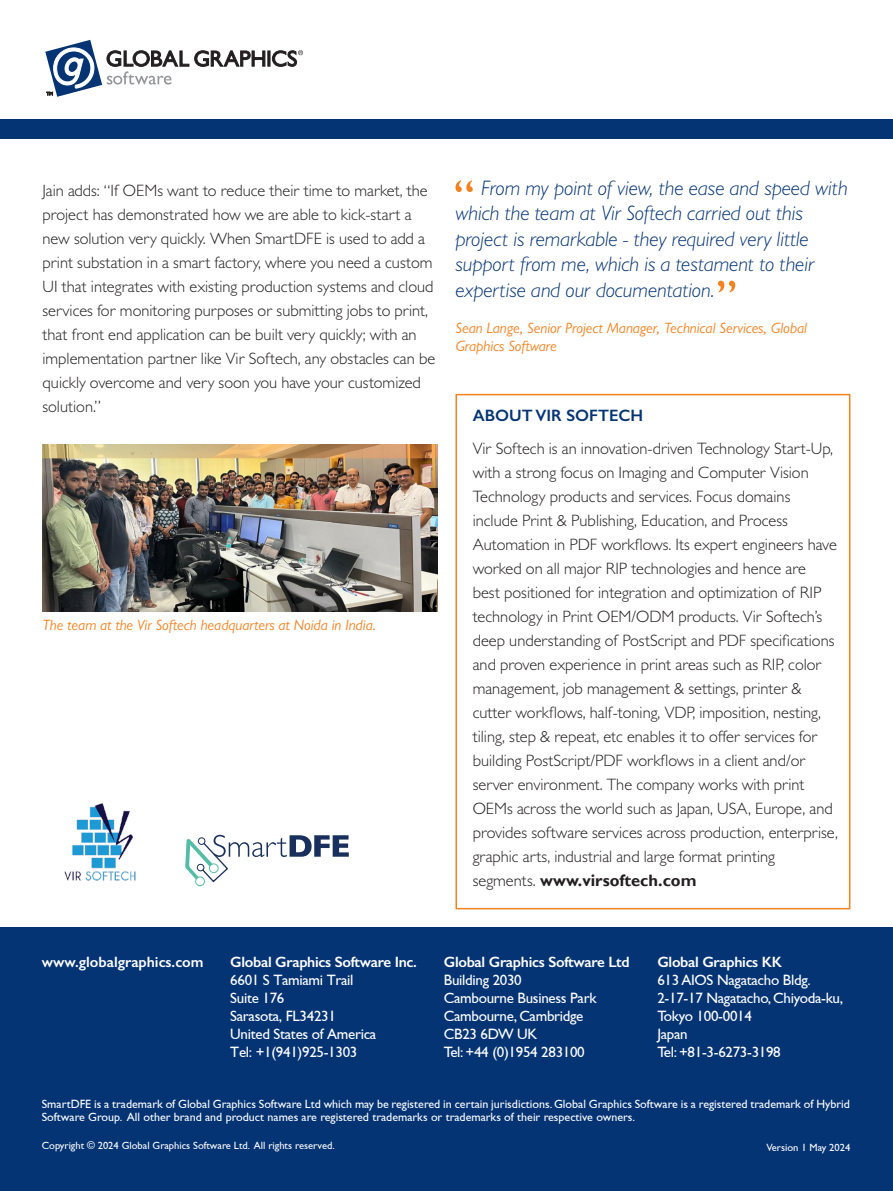
<style>
.page{position:relative;width:893px;height:1191px;background:#fff}
.page>*{position:absolute;margin:0;border:0;box-sizing:border-box;transform-origin:0 0}
.t1{font:italic 300 21px/25.5px "Gill Sans";color:#053474}
.t2{font:300 16.5px/24px "Gill Sans";color:#231f20}
.t3{font:600 16.5px "Gill Sans";color:#053474}
.t4{font:15px/18px "Gill Sans";letter-spacing:-.02em;color:#fff}
.t5{font:italic 15px/18px "Gill Sans";color:#f58220}
.t6{font:600 15px "Gill Sans";letter-spacing:-.02em;color:#fff}
.t7{font:600 15px "Gill Sans";color:#fff}
.t8{font:12px/13.5px "Gill Sans";color:#fff}
.t9{font:10.5px "Gill Sans";color:#fff}
.s1{font-weight:700}
</style>
<div class="page">
<div style="left:0;top:119px;width:893px;height:20px;background:#053474"></div>
<svg style="left:45px;top:40px;width:258px;height:57px"></svg>
<div style="left:0;top:927px;width:893px;height:264px;background:#053474"></div>
<svg style="left:185px;top:835px;width:164px;height:51px"></svg>
<div style="left:455px;top:394px;width:395px;height:515px;border:2px solid #f58220"></div>
<img style="left:64px;top:803px;width:72px;height:78px">
<svg style="left:718px;top:281px;width:17px;height:11px"></svg>
<svg style="left:455px;top:180px;width:18px;height:12px"></svg>
<img style="left:43px;top:445px;width:394px;height:166px">
<p class="t2" style="left:43px;top:178px;width:394px">Jain adds: “If OEMs want to reduce their time to market, the project has demonstrated how we are able to kick-start a new solution very quickly. When SmartDFE is used to add a print substation in a smart factory, where you need a custom UI that integrates with existing production systems and cloud services for monitoring purposes or submitting jobs to print, that front end application can be built very quickly; with an implementation partner like Vir Softech, any obstacles can be quickly overcome and very soon you have your customized solution.”</p>
<p class="t5" style="left:43px;top:616px;width:335px">The team at the Vir Softech headquarters at Noida in India.</p>
<p class="t1" style="left:455px;top:174px;width:394px;text-indent:26px">From my point of view, the ease and speed with which the team at Vir Softech carried out this project is remarkable - they required very little support from me, which is a testament to their expertise and our documentation.</p>
<p class="t5" style="left:455px;top:318px;width:353px">Sean Lange, Senior Project Manager, Technical Services, Global<br>Graphics Software</p>
<p class="t3" style="left:473px;top:406px;width:172px">ABOUT VIR SOFTECH</p>
<p class="t2" style="left:473px;top:436px;width:367px">Vir Softech is an innovation-driven Technology Start-Up, with a strong focus on Imaging and Computer Vision Technology products and services. Focus domains include Print &amp; Publishing, Education, and Process Automation in PDF workflows. Its expert engineers have worked on all major RIP technologies and hence are<br>best positioned for integration and optimization of RIP technology in Print OEM/ODM products. Vir Softech’s deep understanding of PostScript and PDF specifications and proven experience in print areas such as RIP, color management, job management &amp; settings, printer &amp; cutter workflows, half-toning, VDP, imposition, nesting, tiling, step &amp; repeat, etc enables it to offer services for building PostScript/PDF workflows in a client and/or server environment. The company works with print OEMs across the world such as Japan, USA, Europe, and provides software services across production, enterprise, graphic arts, industrial and large format printing segments. <span class="s1">www.virsoftech.com</span></p>
<p class="t7" style="left:42px;top:952px;width:163px">www.globalgraphics.com</p>
<p class="t6" style="left:230px;top:952px;width:188px">Global Graphics Software Inc.</p>
<p class="t4" style="left:230px;top:970px;width:125px">6601 S Tamiami Trail</p>
<p class="t4" style="left:230px;top:988px;width:107px">Suite 176<br>Sarasota, FL34231</p>
<p class="t4" style="left:230px;top:1024px;width:148px">United States of America</p>
<p class="t4" style="left:230px;top:1042px;width:129px">Tel: +1(941)925-1303</p>
<p class="t6" style="left:444px;top:952px;width:187px">Global Graphics Software Ltd</p>
<p class="t4" style="left:444px;top:970px;width:79px">Building 2030</p>
<p class="t4" style="left:444px;top:988px;width:154px">Cambourne Business Park</p>
<p class="t4" style="left:444px;top:1006px;width:141px">Cambourne, Cambridge</p>
<p class="t4" style="left:444px;top:1024px;width:95px">CB23 6DW UK</p>
<p class="t4" style="left:444px;top:1042px;width:142px">Tel: +44 (0)1954 283100</p>
<p class="t6" style="left:657px;top:952px;width:126px">Global Graphics KK</p>
<p class="t4" style="left:657px;top:970px;width:155px">613 AIOS Nagatacho Bldg.</p>
<p class="t4" style="left:657px;top:988px;width:187px">2-17-17 Nagatacho, Chiyoda-ku,</p>
<p class="t4" style="left:657px;top:1006px;width:96px">Tokyo 100-0014</p>
<p class="t4" style="left:657px;top:1024px;width:32px">Japan</p>
<p class="t4" style="left:657px;top:1042px;width:125px">Tel: +81-3-6273-3198</p>
<p class="t8" style="left:42px;top:1097px;width:809px">SmartDFE is a trademark of Global Graphics Software Ltd which may be registered in certain jurisdictions.Global Graphics Software is a registered trademark of Hybrid<br>Software Group. All other brand and product names are registered trademarks or trademarks of their respective owners.</p>
<p class="t9" style="left:42px;top:1139px;width:294px">Copyright © 2024 Global Graphics Software Ltd. All rights reserved.</p>
<p class="t9" style="left:766px;top:1141px;width:85px">Version 1 May 2024</p>
</div>
